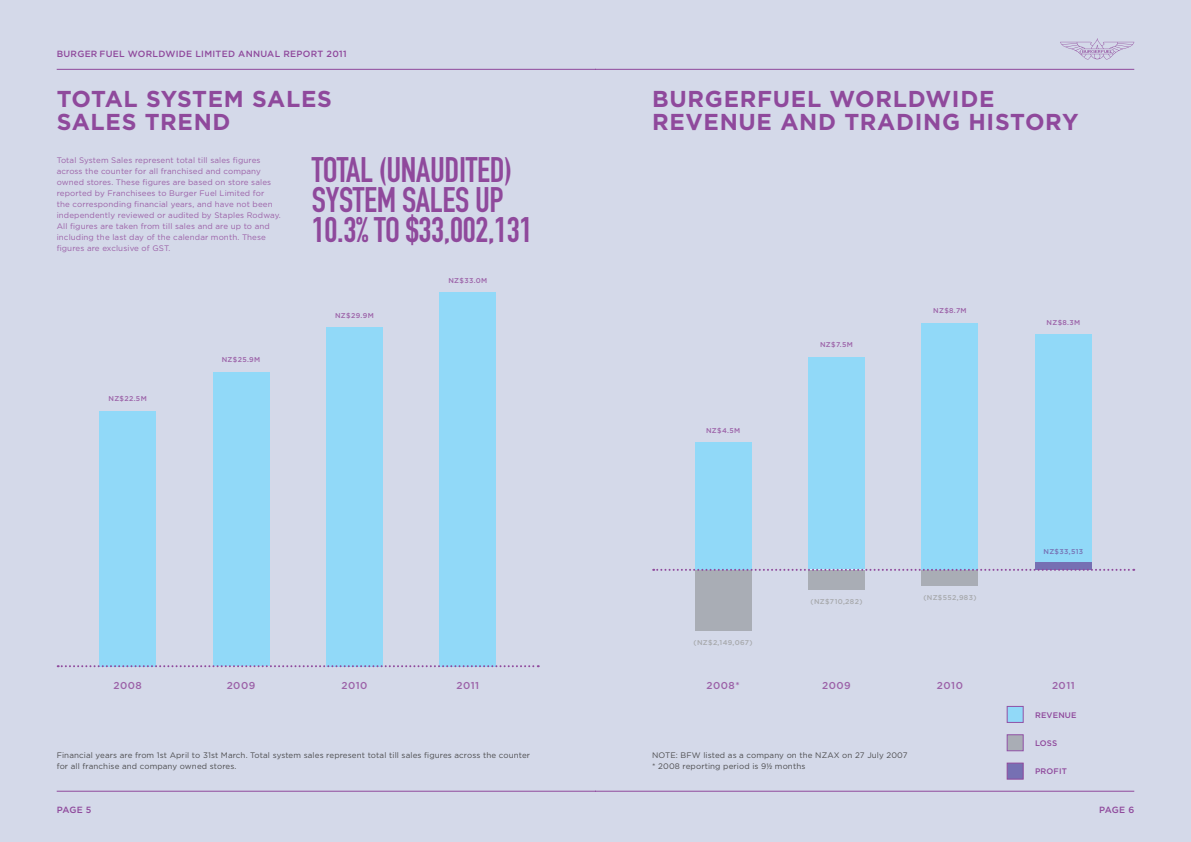
<style>
.page{position:relative;width:1191px;height:842px;background:#d4d9e9}
.page>*{position:absolute;margin:0;border:0;box-sizing:border-box;transform-origin:0 0}
.t1{font:35px/30px "DIN Engschrift Alternate";letter-spacing:-.01em;color:#8f499c}
.t2{font:700 23px/23px "Gotham";letter-spacing:.03em;color:#8f499c}
.t3{font:500 10px "Gotham";letter-spacing:.05em;color:#9c62a8}
.t4{font:500 9px "Gotham";letter-spacing:.03em;color:#8f499c}
.t5{font:500 8.1px "Gotham";letter-spacing:.02em;color:#8f499c}
.t6{font:8px/11px "Gotham";letter-spacing:.015em;color:#9c62a8}
.t7{font:8px/11px "Gotham";letter-spacing:.015em;color:#4d4d4f}
.t8{font:500 7px "Gotham";letter-spacing:.05em;color:#9c62a8}
.t9{font:500 7px "Gotham";letter-spacing:.05em;color:#a7a9ac}
.t10{font:500 7px "Gotham";letter-spacing:.05em;color:#7670b3}
.s1{font-family:"Helvetica Neue";font-stretch:condensed}
</style>
<div class="page">
<hr style="left:57px;top:791px;width:538px;height:1px;background:#8f499c">
<hr style="left:57px;top:69px;width:538px;height:1px;background:#8f499c">
<hr style="left:595px;top:791px;width:539px;height:1px;background:#8f499c">
<svg style="left:1060px;top:38px;width:74px;height:22px"></svg>
<hr style="left:595px;top:69px;width:539px;height:1px;background:#8f499c">
<div style="left:99px;top:411px;width:57px;height:255px;background:#8ed8f8"></div>
<div style="left:694px;top:442px;width:57px;height:128px;background:#8ed8f8"></div>
<div style="left:694px;top:570px;width:57px;height:61px;background:#a9adb5"></div>
<div style="left:808px;top:570px;width:57px;height:20px;background:#a9adb5"></div>
<div style="left:921px;top:570px;width:57px;height:15px;background:#a9adb5"></div>
<div style="left:213px;top:372px;width:56px;height:294px;background:#8ed8f8"></div>
<div style="left:808px;top:357px;width:57px;height:213px;background:#8ed8f8"></div>
<div style="left:326px;top:327px;width:57px;height:339px;background:#8ed8f8"></div>
<div style="left:921px;top:323px;width:57px;height:247px;background:#8ed8f8"></div>
<div style="left:439px;top:292px;width:57px;height:374px;background:#8ed8f8"></div>
<div style="left:1035px;top:334px;width:56px;height:236px;background:#8ed8f8"></div>
<svg style="left:58px;top:665px;width:481px;height:2px"></svg>
<div style="left:1035px;top:562px;width:56px;height:8px;background:#7670b3"></div>
<svg style="left:653px;top:569px;width:481px;height:2px"></svg>
<div style="left:1006px;top:706px;width:17px;height:17px;background:#8ed8f8;border:1px solid #8f499c"></div>
<div style="left:1006px;top:734px;width:17px;height:17px;background:#a9adb5;border:1px solid #8f499c"></div>
<div style="left:1006px;top:763px;width:17px;height:17px;background:#7670b3;border:1px solid #8f499c"></div>
<p class="t4" style="left:57px;top:48px;width:291px">BURGER FUEL WORLDWIDE LIMITED ANNUAL REPORT 2011</p>
<h2 class="t2" style="left:57px;top:87px;width:277px">TOTAL SYSTEM SAL ES<br>SALES TREND</h2>
<h2 class="t2" style="left:652px;top:87px;width:105px">BURGERFU</h2>
<h2 class="t2" style="left:791px;top:87px;width:33px">ELW</h2>
<h2 class="t2" style="left:855px;top:87px;width:38px">ORLDWID</h2>
<h2 class="t2" style="left:652px;top:87px;width:410px;text-indent:327px">E<br>REVENUE AND TRADI NG HISTORY</h2>
<p class="t6" style="left:57px;top:154px;width:226px">Total System Sales represent total till sales figures across the counter for all franchised and company owned stores. These figures are based on store sales reported by Franchisees to Burger Fuel Limited for<br>the corresponding financial years, and have not been independently reviewed or audited by Staples Rodway.<br>All figures are taken from till sales and are up to and including the last day of the calendar month. These figures are exclusive of GST.</p>
<p class="t8" style="left:108px;top:394px;width:40px">NZ$22.5M</p>
<p class="t8" style="left:222px;top:356px;width:40px">NZ$25.9M</p>
<h1 class="t1" style="left:312px;top:155px;width:222px">TOTAL (UNAUDITED)<br>SYSTEM SALES UP<br>10.3% TO $33,002,131</h1>
<p class="t8" style="left:448px;top:276px;width:40px">NZ$33.0M</p>
<p class="t8" style="left:335px;top:311px;width:40px">NZ$29.9M</p>
<p class="t8" style="left:706px;top:427px;width:36px">NZ$4.5M</p>
<p class="t8" style="left:820px;top:341px;width:34px">NZ$7.5M</p>
<p class="t8" style="left:933px;top:307px;width:35px">NZ$8.7M</p>
<p class="t8" style="left:1046px;top:318px;width:35px">NZ$8.3M</p>
<p class="t9" style="left:693px;top:639px;width:61px">(NZ$2,149,067)</p>
<p class="t9" style="left:810px;top:597px;width:53px">(NZ$710,282)</p>
<p class="t9" style="left:923px;top:593px;width:55px">(NZ$552,983)</p>
<p class="t10" style="left:1043px;top:547px;width:41px">NZ$33,513</p>
<p class="t3" style="left:113px;top:679px;width:30px">2008</p>
<p class="t3" style="left:227px;top:679px;width:30px">2009</p>
<p class="t3" style="left:341px;top:679px;width:28px">2010</p>
<p class="t3" style="left:456px;top:679px;width:24px">2011</p>
<p class="t3" style="left:706px;top:679px;width:35px">2008*</p>
<p class="t3" style="left:822px;top:679px;width:30px">2009</p>
<p class="t3" style="left:937px;top:679px;width:28px">2010</p>
<p class="t3" style="left:1052px;top:679px;width:24px">2011</p>
<p class="t7" style="left:57px;top:749px;width:475px">Financial years are from 1st April to 31st March. Total system sales represent total till sales figures across the counter for all franchise and company owned stores.</p>
<p class="t7" style="left:652px;top:749px;width:257px">NOTE: BFW listed as a company on the NZAX on 27 July 2007 * 2008 reporting period is 9<span class="s1">½</span> months</p>
<p class="t4" style="left:57px;top:805px;width:36px">PAGE 5</p>
<p class="t5" style="left:1035px;top:710px;width:43px">REVENU E</p>
<p class="t5" style="left:1035px;top:739px;width:24px">LOSS</p>
<p class="t5" style="left:1035px;top:767px;width:12px">PROFIT</p>
<p class="t4" style="left:1099px;top:805px;width:37px">PAGE 6</p>
</div>
